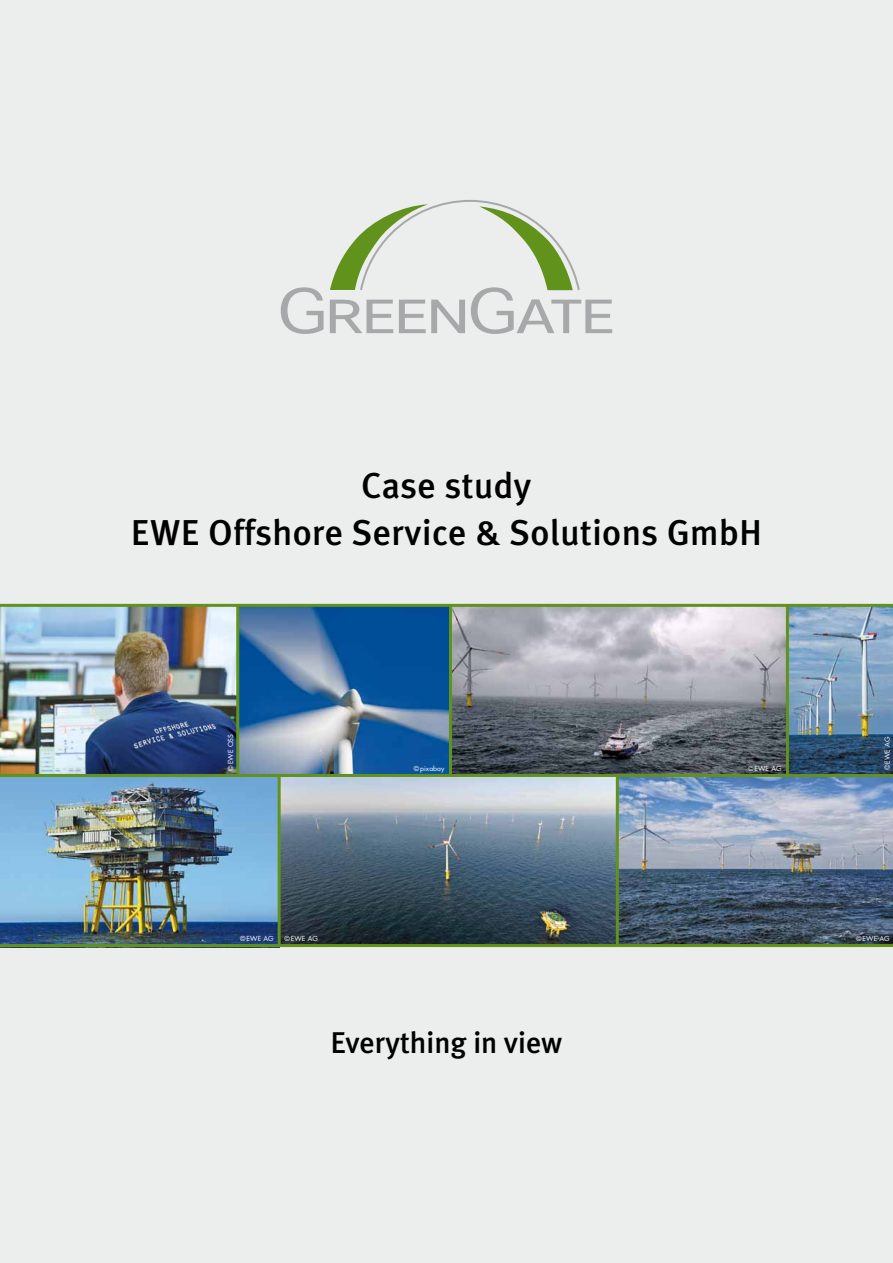
<style>
.page{position:relative;width:893px;height:1263px;background:#eceded}
.page>*{position:absolute;margin:0;border:0;box-sizing:border-box;transform-origin:0 0}
.t1{font:500 36px/46.5px "Meta Plus";letter-spacing:.01em;color:#000;text-align:center}
.t2{font:500 30px "Meta Plus";color:#000}
.t3{font:6.75px "Futura";letter-spacing:.01em;color:#fff}
</style>
<div class="page">
<svg style="left:281px;top:200px;width:331px;height:134px"></svg>
<img style="left:0;top:607px;width:893px;height:167px">
<img style="left:281px;top:777px;width:335px;height:167px">
<img style="left:0;top:777px;width:278px;height:167px">
<img style="left:619px;top:777px;width:274px;height:167px">
<hr style="left:0;top:604px;width:893px;height:3px;background:#60921c">
<hr style="left:0;top:774px;width:893px;height:3px;background:#60921c">
<hr style="left:0;top:944px;width:893px;height:3px;background:#60921c">
<hr style="left:278px;top:775px;width:3px;height:170px;background:#60921c">
<hr style="left:616px;top:775px;width:3px;height:170px;background:#60921c">
<hr style="left:449px;top:605px;width:3px;height:170px;background:#60921c">
<hr style="left:786px;top:605px;width:3px;height:170px;background:#60921c">
<hr style="left:236px;top:605px;width:3px;height:170px;background:#60921c">
<h1 class="t1" style="left:131px;top:462px;width:633px">Case study<br>EWE Offshore Service &amp; Solutions GmbH</h1>
<p class="t3" style="left:226px;top:771px;width:38px;rotate:-90deg">©EWE OSS</p>
<p class="t3" style="left:414px;top:764px;width:32px">©pixabay</p>
<p class="t3" style="left:748px;top:764px;width:35px">©EWE AG</p>
<p class="t3" style="left:883px;top:770px;width:35px;rotate:-90deg">©EWE AG</p>
<p class="t3" style="left:240px;top:934px;width:35px">©EWE AG</p>
<p class="t3" style="left:284px;top:934px;width:35px">©EWE AG</p>
<p class="t3" style="left:856px;top:934px;width:35px">©EWE AG</p>
<h2 class="t2" style="left:331px;top:1025px;width:233px">Everything in view</h2>
</div>
